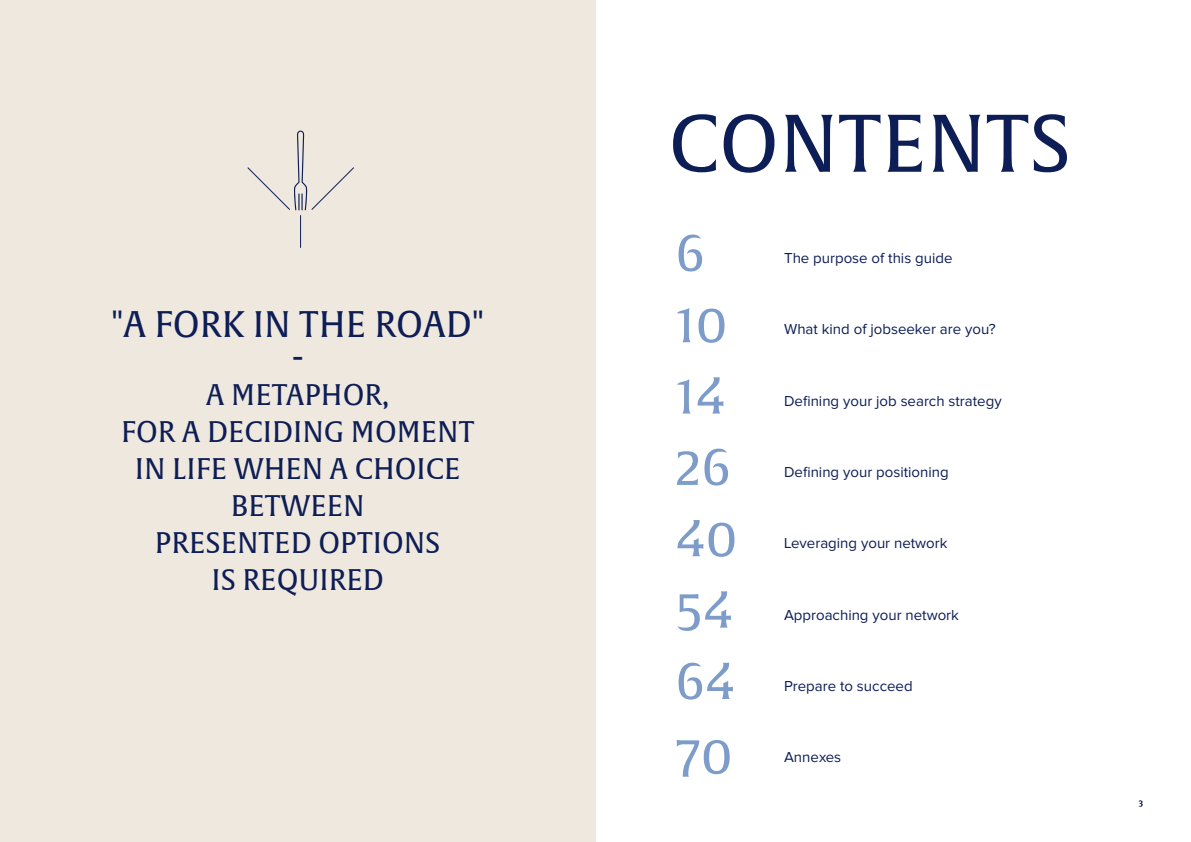
<style>
.page{position:relative;width:1191px;height:842px;background:#fff}
.page>*{position:absolute;margin:0;border:0;box-sizing:border-box;transform-origin:0 0}
.t1{font:80px "Alverata";color:#0d1d55}
.t2{font:50px/71.4px "Alverata";color:#7d9cc9}
.t3{font:36px/34px "Alverata";color:#0d1d55;text-align:center}
.t4{font:29px/37px "Alverata";color:#0d1d55;text-align:center}
.t5{font:15px "Proxima Nova";color:#0d1d55}
.t6{font:8px "Alverata";color:#0d1d55}
</style>
<div class="page">
<div style="left:0;top:0;width:595px;height:842px;background:#eee8de"></div>
<hr style="left:300px;top:215px;width:1px;height:33px;background:#0d1d55">
<svg style="left:247px;top:130px;width:107px;height:81px"></svg>
<h3 class="t3" style="left:112px;top:308px;width:374px">"A FORK IN THE ROAD" -</h3>
<h3 class="t4" style="left:121px;top:377px;width:355px">A METAPHOR,<br>FOR A DECIDING MOMENT<br>IN LIFE WHEN A CHOICE<br>BETWEEN<br>PRESENTED OPTIONS<br>IS REQUIRED</h3>
<h1 class="t1" style="left:668px;top:95px;width:404px">CONTENTS</h1>
<h2 class="t2" style="left:675px;top:219px;width:31px">6</h2>
<h2 class="t2" style="left:675px;top:290px;width:53px">10</h2>
<h2 class="t2" style="left:675px;top:362px;width:52px">14</h2>
<h2 class="t2" style="left:675px;top:433px;width:63px">26<br>40<br>54<br>64</h2>
<h2 class="t2" style="left:675px;top:722px;width:59px">70</h2>
<p class="t5" style="left:784px;top:249px;width:170px">The purpose of this guide</p>
<p class="t5" style="left:784px;top:321px;width:213px">What kind of jobseeker are you?</p>
<p class="t5" style="left:784px;top:392px;width:219px">Defining your job search strategy</p>
<p class="t5" style="left:784px;top:463px;width:166px">Defining your positioning</p>
<p class="t5" style="left:784px;top:535px;width:165px">Leveraging your network</p>
<p class="t5" style="left:784px;top:606px;width:176px">Approaching your network</p>
<p class="t5" style="left:784px;top:677px;width:130px">Prepare to succeed</p>
<p class="t5" style="left:784px;top:749px;width:59px">Annexes</p>
<p class="t6" style="left:1138px;top:798px;width:6px">3</p>
</div>
